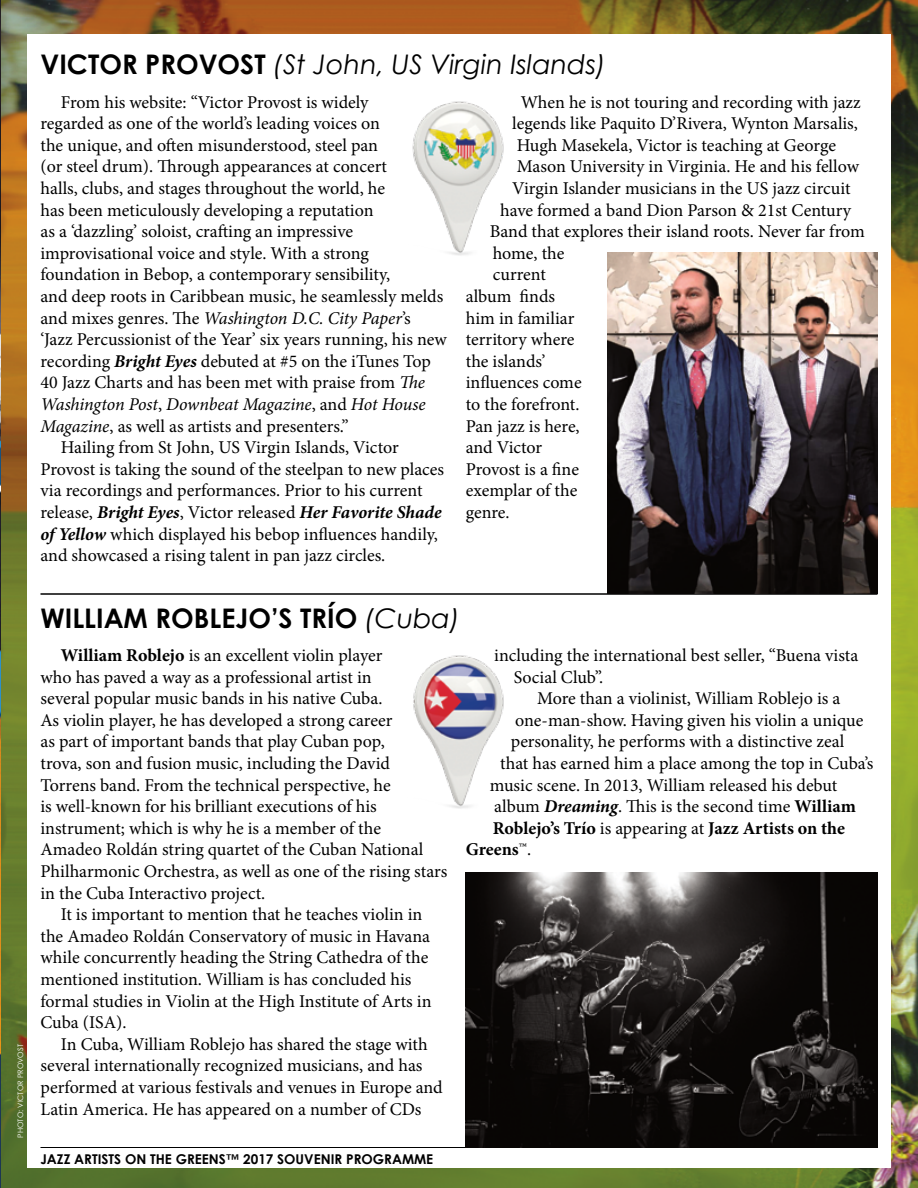
<style>
.page{position:relative;width:918px;height:1188px;background:#fff}
.page>*{position:absolute;margin:0;border:0;box-sizing:border-box;transform-origin:0 0}
.t1{font:italic 27px "Century Gothic";color:#000}
.t2{font:700 27px "Century Gothic";color:#000}
.t3{font:18px/21.6px "Minion Pro";letter-spacing:-.005em;color:#000}
.t4{font:italic 18px "Minion Pro";letter-spacing:-.01em;color:#000}
.t5{font:700 18px "Minion Pro";color:#000}
.t6{font:italic 700 18px "Minion Pro";letter-spacing:-.005em;color:#000}
.t7{font:700 13.5px "Century Gothic";color:#000}
.t8{font:7.5px "Century Gothic";color:#fff}
.s1{font-weight:700;font-style:normal}
.s2{font-style:normal}
.s3{font-weight:700;font-style:italic}
.s4{font-style:italic}
.s5{font-weight:400;font-style:normal}
.s6{font-weight:400;font-style:italic}
.s7{font-weight:700}
.s8{font-weight:400}
</style>
<div class="page">
<img style="left:0;top:0;width:918px;height:1188px">
<div style="left:27px;top:34px;width:864px;height:1134px;background:#fff"></div>
<hr style="left:40px;top:1147px;width:838px;height:1px;background:#000">
<hr style="left:40px;top:593px;width:838px;height:2px;background:#000">
<img style="left:466px;top:873px;width:412px;height:275px">
<img style="left:413px;top:655px;width:91px;height:154px">
<img style="left:412px;top:101px;width:92px;height:155px">
<img style="left:608px;top:252px;width:269px;height:342px">
<p class="t8" style="left:15px;top:1138px;width:95px;rotate:-90deg">PHOTO: VICTOR PROVOST</p>
<h1 class="t1" style="left:40px;top:46px;width:567px"><span class="s1">VICTOR PROVOST</span> (St John, US Virgin Islands)</h1>
<p class="t3" style="left:61px;top:91px;width:309px">From his website: “Victor Provost is widely</p>
<p class="t3" style="left:40px;top:113px;width:341px">regarded as one of the world’s leading voices on</p>
<p class="t3" style="left:40px;top:134px;width:339px">the unique, and often misunderstood, steel pan</p>
<p class="t3" style="left:40px;top:156px;width:348px">(or steel drum). Through appearances at concert</p>
<p class="t3" style="left:40px;top:178px;width:346px">halls, clubs, and stages throughout the world, he</p>
<p class="t3" style="left:40px;top:199px;width:335px">has been meticulously developing a reputation</p>
<p class="t3" style="left:40px;top:221px;width:314px">as a ‘dazzling’ soloist, crafting an impressive</p>
<p class="t3" style="left:40px;top:242px;width:330px">improvisational voice and style. With a strong</p>
<p class="t3" style="left:40px;top:264px;width:351px">foundation in Bebop, a contemporary sensibility,</p>
<p class="t3" style="left:40px;top:286px;width:404px">and deep roots in Caribbean music, he seamlessly melds</p>
<p class="t4" style="left:40px;top:306px;width:372px"><span class="s2">and mixes genres. The</span> Washington D.C. City Paper<span class="s2">’s</span></p>
<p class="t3" style="left:40px;top:329px;width:408px">‘Jazz Percussionist of the Year’ six years running, his new</p>
<p class="t3" style="left:40px;top:350px;width:392px">recording <span class="s3">Bright Eyes</span> debuted at #5 on the iTunes Top</p>
<p class="t3" style="left:40px;top:372px;width:386px">40 Jazz Charts and has been met with praise from <span class="s4">The</span></p>
<p class="t4" style="left:40px;top:392px;width:387px">Washington Post<span class="s2">,</span> Downbeat Magazine<span class="s2">, and</span> Hot House</p>
<p class="t3" style="left:40px;top:415px;width:310px"><span class="s4">Magazine</span>, as well as artists and presenters.”</p>
<p class="t3" style="left:61px;top:437px;width:339px">Hailing from St John, US Virgin Islands, Victor</p>
<p class="t3" style="left:40px;top:458px;width:405px">Provost is taking the sound of the steelpan to new places</p>
<p class="t3" style="left:40px;top:480px;width:384px">via recordings and performances. Prior to his current</p>
<p class="t6" style="left:40px;top:499px;width:403px"><span class="s5">release,</span> Bright Eyes<span class="s5">, Victor released</span> Her Favorite Shade</p>
<p class="t3" style="left:40px;top:523px;width:399px"><span class="s3">of Yellow</span> which displayed his bebop influences handily,</p>
<p class="t3" style="left:40px;top:545px;width:346px">and showcased a rising talent in pan jazz circles.</p>
<p class="t3" style="left:521px;top:91px;width:342px">When he is not touring and recording with jazz</p>
<p class="t3" style="left:512px;top:113px;width:347px">legends like Paquito D’Rivera, Wynton Marsalis,</p>
<p class="t3" style="left:517px;top:134px;width:321px">Hugh Masekela, Victor is teaching at George</p>
<p class="t3" style="left:517px;top:156px;width:344px">Mason University in Virginia. He and his fellow</p>
<p class="t3" style="left:512px;top:178px;width:340px">Virgin Islander musicians in the US jazz circuit</p>
<p class="t3" style="left:500px;top:199px;width:352px">have formed a band Dion Parson &amp; 21st Century</p>
<p class="t3" style="left:490px;top:221px;width:377px">Band that explores their island roots. Never far from</p>
<p class="t3" style="left:493px;top:242px;width:73px">home, the</p>
<p class="t3" style="left:493px;top:264px;width:55px">current</p>
<p class="t3" style="left:466px;top:286px;width:91px">album finds</p>
<p class="t3" style="left:466px;top:307px;width:110px">him in familiar</p>
<p class="t3" style="left:466px;top:329px;width:110px">territory where</p>
<p class="t3" style="left:466px;top:350px;width:81px">the islands’</p>
<p class="t3" style="left:466px;top:372px;width:117px">influences come</p>
<p class="t3" style="left:466px;top:394px;width:115px">to the forefront.</p>
<p class="t3" style="left:466px;top:415px;width:115px">Pan jazz is here,</p>
<p class="t3" style="left:466px;top:437px;width:78px">and Victor</p>
<p class="t3" style="left:466px;top:458px;width:115px">Provost is a fine</p>
<p class="t3" style="left:466px;top:480px;width:113px">exemplar of the</p>
<p class="t3" style="left:466px;top:502px;width:45px">genre.</p>
<h1 class="t2" style="left:40px;top:597px;width:421px">WILLIAM ROBLEJO’S TRÍO <span class="s6">(Cuba)</span></h1>
<p class="t3" style="left:40px;top:645px;width:408px;text-indent:20px"><span class="s7">William Roblejo</span> is an excellent violin player<br>who has paved a way as a professional artist in<br>several popular music bands in his native Cuba.<br>As violin player, he has developed a strong career<br>as part of important bands that play Cuban pop,<br>trova, son and fusion music, including the David Torrens band. From the technical perspective, he<br>is well-known for his brilliant executions of his instrument; which is why he is a member of the<br>Amadeo Roldán string quartet of the Cuban National Philharmonic Orchestra, as well as one of the rising stars in the Cuba Interactivo project.</p>
<p class="t3" style="left:40px;top:904px;width:393px;text-indent:20px">It is important to mention that he teaches violin in the Amadeo Roldán Conservatory of music in Havana while concurrently heading the String Cathedra of the mentioned institution. William is has concluded his formal studies in Violin at the High Institute of Arts in Cuba (ISA).</p>
<p class="t3" style="left:40px;top:1033px;width:404px;text-indent:20px">In Cuba, William Roblejo has shared the stage with several internationally recognized musicians, and has performed at various festivals and venues in Europe and Latin America. He has appeared on a number of CDs</p>
<p class="t3" style="left:514px;top:645px;width:346px;text-indent:-19px">including the international best seller, “Buena vista<br>Social Club”.</p>
<p class="t3" style="left:537px;top:688px;width:305px">More than a violinist, William Roblejo is a</p>
<p class="t3" style="left:515px;top:709px;width:350px">one-man-show. Having given his violin a unique</p>
<p class="t3" style="left:511px;top:731px;width:335px">personality, he performs with a distinctive zeal</p>
<p class="t3" style="left:500px;top:753px;width:375px">that has earned him a place among the top in Cuba’s</p>
<p class="t3" style="left:490px;top:774px;width:349px">music scene. In 2013, William released his debut</p>
<p class="t3" style="left:494px;top:796px;width:363px">album <span class="s3">Dreaming</span>. This is the second time <span class="s7">William</span></p>
<p class="t5" style="left:493px;top:815px;width:354px">Roblejo’s Trío <span class="s8">is appearing at</span> Jazz Artists on the</p>
<p class="t5" style="left:466px;top:837px;width:67px">Greens<span class="s8">™.</span></p>
<p class="t7" style="left:40px;top:1149px;width:394px">JAZZ ARTISTS ON THE GREENS™ 2017 SOUVENIR PROGRAMME</p>
</div>
